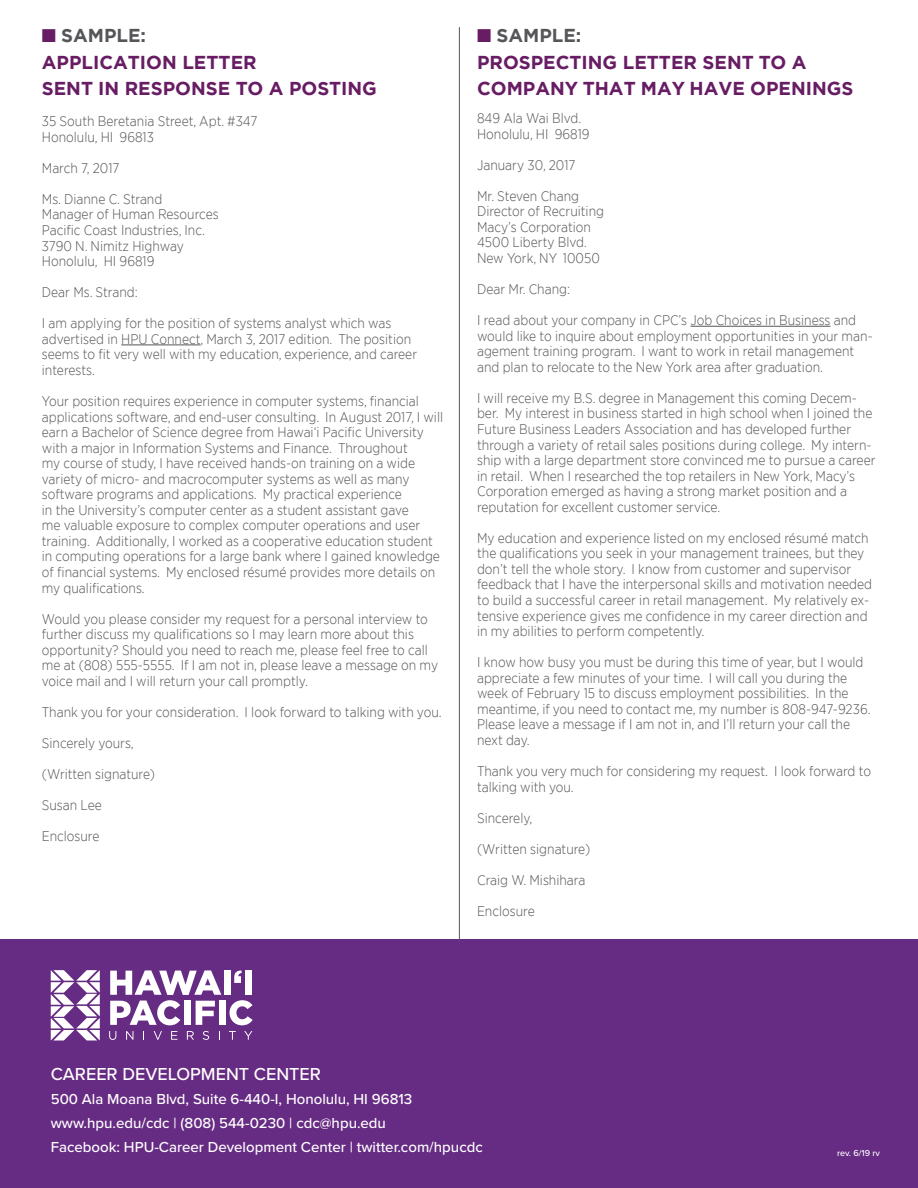
<style>
.page{position:relative;width:918px;height:1188px;background:#fff}
.page>*{position:absolute;margin:0;border:0;box-sizing:border-box;transform-origin:0 0}
.t1{font:700 18.6px/26.4px "Gotham";color:#671c63}
.t2{font:500 18px "Proxima Nova";color:#fff}
.t3{font:500 15.6px "Gotham Narrow";color:#fff}
.t4{font:500 15px "Proxima Nova";color:#fff}
.t5{font:300 13.95px/15.6px "Gotham Narrow";color:#555659}
.t6{font:500 9px "Proxima Nova";color:#fff}
.s1{color:#555659}
</style>
<div class="page">
<div style="left:0;top:940px;width:918px;height:248px;background:#662b83"></div>
<hr style="left:459px;top:27px;width:1px;height:915px;background:#555659">
<hr style="left:121px;top:345px;width:80px;height:1px;background:#555659">
<hr style="left:691px;top:326px;width:140px;height:1px;background:#555659">
<div style="left:224px;top:971px;width:7px;height:24px;background:#fff"></div>
<svg style="left:234px;top:970px;width:8px;height:13px"></svg>
<div style="left:245px;top:971px;width:7px;height:24px;background:#fff"></div>
<div style="left:219px;top:1001px;width:6px;height:24px;background:#fff"></div>
<svg style="left:230px;top:1000px;width:23px;height:25px"></svg>
<svg style="left:109px;top:1031px;width:7px;height:9px"></svg>
<svg style="left:126px;top:1031px;width:7px;height:9px"></svg>
<svg style="left:154px;top:1031px;width:8px;height:9px"></svg>
<svg style="left:171px;top:1031px;width:6px;height:9px"></svg>
<svg style="left:203px;top:1031px;width:6px;height:9px"></svg>
<svg style="left:229px;top:1031px;width:7px;height:9px"></svg>
<svg style="left:244px;top:1031px;width:8px;height:9px"></svg>
<svg style="left:187px;top:1031px;width:7px;height:9px"></svg>
<svg style="left:110px;top:970px;width:111px;height:55px"></svg>
<svg style="left:51px;top:970px;width:49px;height:71px"></svg>
<p class="t1" style="left:42px;top:22px;width:336px">■ <span class="s1">SAMPLE:<br></span>APPLICATION LETTER<br>SENT IN RESPONSE TO A POSTING</p>
<p class="t1" style="left:477px;top:22px;width:378px">■ <span class="s1">SAMPLE:<br></span>PROSPECTING LETTER SENT TO A<br>COMPANY THAT MAY HAVE OPENINGS</p>
<p class="t5" style="left:42px;top:113px;width:217px">35 South Beretania Street, Apt. #347<br>Honolulu, HI 96813</p>
<p class="t5" style="left:42px;top:160px;width:79px">March 7, 2017</p>
<p class="t5" style="left:42px;top:191px;width:178px">Ms. Dianne C. Strand<br>Manager of Human Resources<br>Pacific Coast Industries, Inc.<br>3790 N. Nimitz Highway<br>Honolulu, HI 96819</p>
<p class="t5" style="left:42px;top:284px;width:97px">Dear Ms. Strand:</p>
<p class="t5" style="left:42px;top:315px;width:377px">I am applying for the position of systems analyst which was advertised in HPU Connect, March 3, 2017 edition. The position seems to fit very well with my education, experience, and career interests.</p>
<p class="t5" style="left:42px;top:393px;width:403px">Your position requires experience in computer systems, financial applications software, and end-user consulting. In August 2017, I will earn a Bachelor of Science degree from Hawai‘i Pacific University with a major in Information Systems and Finance. Throughout<br>my course of study, I have received hands-on training on a wide variety of micro- and macrocomputer systems as well as many software programs and applications. My practical experience<br>in the University’s computer center as a student assistant gave<br>me valuable exposure to complex computer operations and user training. Additionally, I worked as a cooperative education student in computing operations for a large bank where I gained knowledge of financial systems. My enclosed résumé provides more details on my qualifications.</p>
<p class="t5" style="left:42px;top:611px;width:398px">Would you please consider my request for a personal interview to further discuss my qualifications so I may learn more about this opportunity? Should you need to reach me, please feel free to call me at (808) 555-5555. If I am not in, please leave a message on my voice mail and I will return your call promptly.</p>
<p class="t5" style="left:42px;top:704px;width:401px">Thank you for your consideration. I look forward to talking with you.</p>
<p class="t5" style="left:42px;top:735px;width:93px">Sincerely yours,</p>
<p class="t5" style="left:42px;top:766px;width:115px">(Written signature)</p>
<p class="t5" style="left:42px;top:797px;width:62px">Susan Lee</p>
<p class="t5" style="left:42px;top:828px;width:59px">Enclosure</p>
<p class="t5" style="left:477px;top:110px;width:114px">849 Ala Wai Blvd.<br>Honolulu, HI 96819</p>
<p class="t5" style="left:477px;top:157px;width:100px">January 30, 2017</p>
<p class="t5" style="left:477px;top:188px;width:128px">Mr. Steven Chang<br>Director of Recruiting<br>Macy’s Corporation<br>4500 Liberty Blvd.<br>New York, NY 10050</p>
<p class="t5" style="left:477px;top:281px;width:94px">Dear Mr. Chang:</p>
<p class="t5" style="left:477px;top:312px;width:397px">I read about your company in CPC’s Job Choices in Business and would like to inquire about employment opportunities in your man&shy;agement training program. I want to work in retail management and plan to relocate to the New York area after graduation.</p>
<p class="t5" style="left:477px;top:390px;width:400px">I will receive my B.S. degree in Management this coming Decem&shy;ber. My interest in business started in high school when I joined the Future Business Leaders Association and has developed further through a variety of retail sales positions during college. My intern&shy;ship with a large department store convinced me to pursue a career in retail. When I researched the top retailers in New York, Macy’s Corporation emerged as having a strong market position and a reputation for excellent customer service.</p>
<p class="t5" style="left:477px;top:530px;width:397px">My education and experience listed on my enclosed résumé match the qualifications you seek in your management trainees, but they don’t tell the whole story. I know from customer and supervisor feedback that I have the interpersonal skills and motivation needed to build a successful career in retail management. My relatively ex&shy;tensive experience gives me confidence in my career direction and in my abilities to perform competently.</p>
<p class="t5" style="left:477px;top:654px;width:395px">I know how busy you must be during this time of year, but I would appreciate a few minutes of your time. I will call you during the week of February 15 to discuss employment possibilities. In the meantime, if you need to contact me, my number is 808-947-9236.<br>Please leave a message if I am not in, and I’ll return your call the next day.</p>
<p class="t5" style="left:477px;top:763px;width:395px">Thank you very much for considering my request. I look forward to talking with you.</p>
<p class="t5" style="left:477px;top:810px;width:57px">Sincerely,</p>
<p class="t5" style="left:477px;top:841px;width:115px">(Written signature)</p>
<p class="t5" style="left:477px;top:872px;width:110px">Craig W. Mishihara</p>
<p class="t5" style="left:477px;top:903px;width:59px">Enclosure</p>
<p class="t2" style="left:51px;top:1061px;width:272px">CAREER DEVELOPMENT CENTER</p>
<p class="t4" style="left:51px;top:1088px;width:363px">500 Ala Moana Blvd, Suite 6-440-I, Honolulu, HI 96813</p>
<p class="t4" style="left:51px;top:1112px;width:337px">www.hpu.edu/cdc | (808) 544-0230 | cdc@hpu.edu</p>
<p class="t4" style="left:51px;top:1136px;width:434px">Facebook: HPU-Career Development Center | twitter.com/hpucdc</p>
<p class="t6" style="left:837px;top:1146px;width:44px">rev. 6/19 rv</p>
<p class="t3" style="left:39px;top:1119px;width:410px">Facebook: HPU-Career Services Center | twitter.com/hpucsc</p>
</div>
